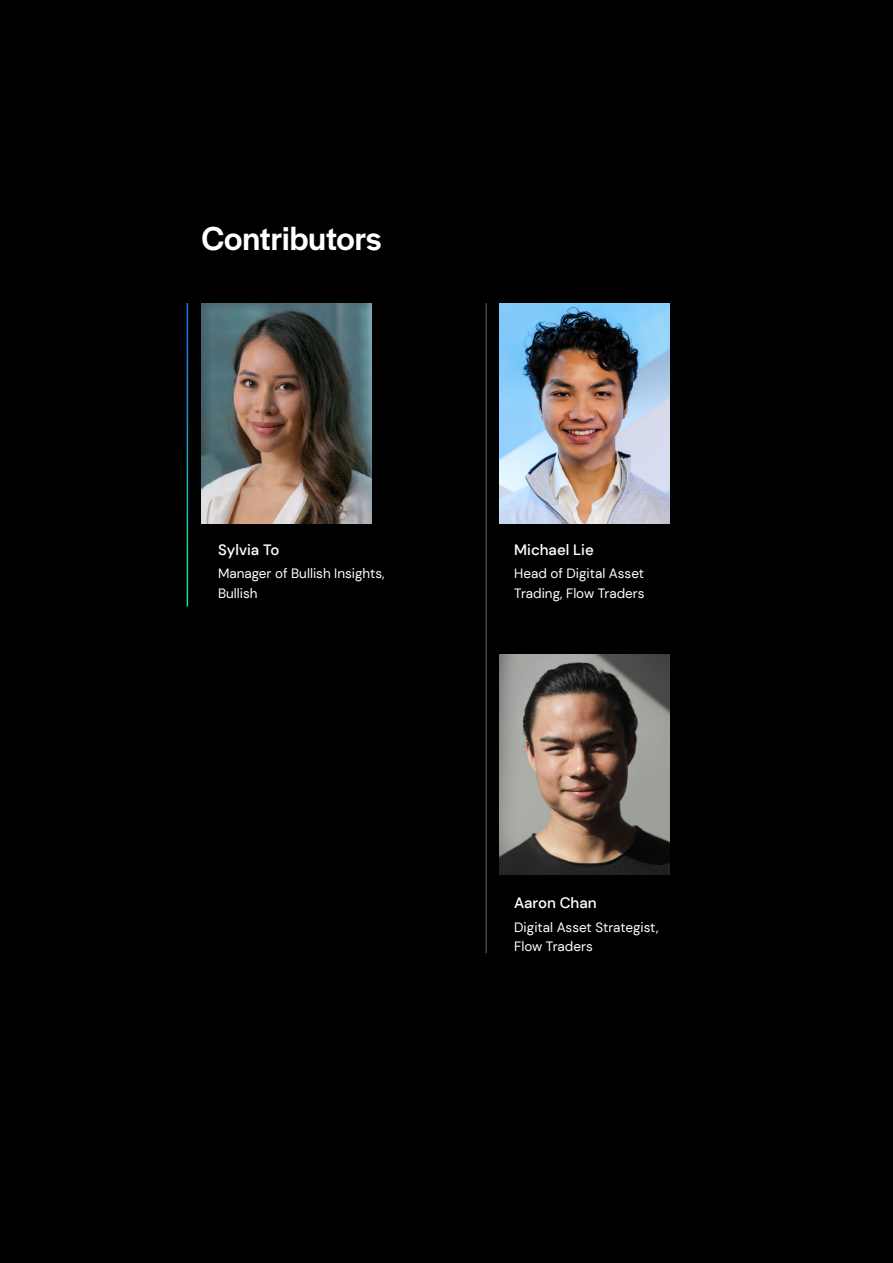
<style>
.page{position:relative;width:893px;height:1263px;background:#000}
.page>*{position:absolute;margin:0;border:0;box-sizing:border-box;transform-origin:0 0}
.Text_Main_Heading_23pt{font:34.5px "Halyard Display VF";color:#fff}
.Subhead_11pt{font:500 15px "DM Sans";color:#fff}
.Body_Copy_on_Light_10pts{font:13.5px/19.5px "DM Sans";color:#fff}
</style>
<div class="page">
<img style="left:499px;top:655px;width:170px;height:220px">
<img style="left:499px;top:303px;width:170px;height:220px">
<img style="left:202px;top:303px;width:170px;height:220px">
<hr style="left:187px;top:303px;width:1px;height:303px;background:#fff">
<hr style="left:485px;top:303px;width:2px;height:650px;background:#434850">
<p class="Text_Main_Heading_23pt" style="left:202px;top:214px;width:181px">Contributors</p>
<p class="Subhead_11pt" style="left:218px;top:540px;width:63px">Sylvia To</p>
<p class="Body_Copy_on_Light_10pts" style="left:218px;top:564px;width:168px">Manager of Bullish Insights,<br>Bullish</p>
<p class="Subhead_11pt" style="left:514px;top:540px;width:81px">Michael Lie</p>
<p class="Body_Copy_on_Light_10pts" style="left:514px;top:564px;width:132px">Head of Digital Asset<br>Trading, Flow Traders</p>
<p class="Subhead_11pt" style="left:514px;top:893px;width:84px">Aaron Chan</p>
<p class="Body_Copy_on_Light_10pts" style="left:514px;top:917px;width:146px">Digital Asset Strategist,<br>Flow Traders</p>
</div>
